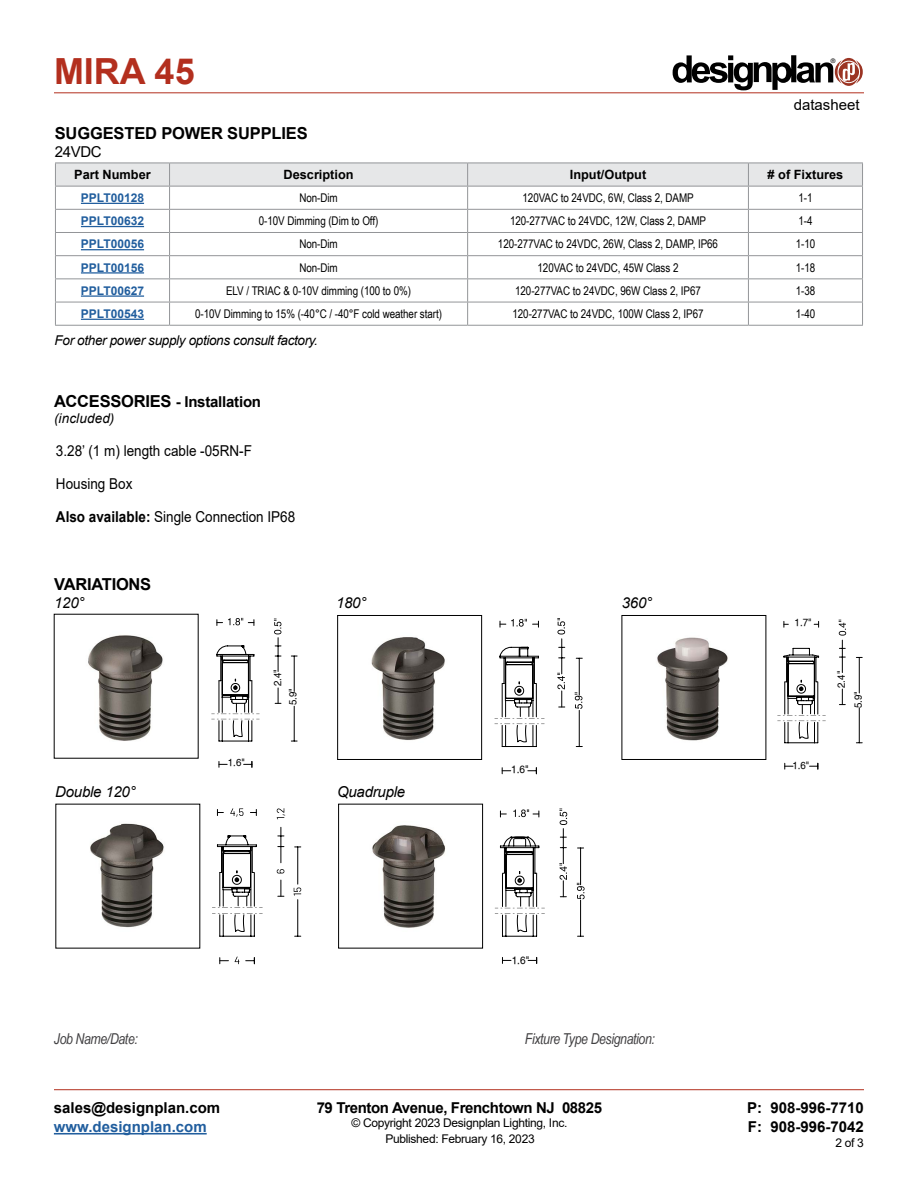
<style>
.page{position:relative;width:918px;height:1188px;background:#fff}
.page>*{position:absolute;margin:0;border:0;box-sizing:border-box;transform-origin:0 0}
.t1{font:700 36px "Arial";color:#b32f1e}
.t2{font:700 16.5px "Arial";letter-spacing:-.01em;color:#000}
.t3{font:700 15px/19.5px "Arial";letter-spacing:-.015em;color:#000}
.t4{font:15px "Arial";color:#000;scale:.9 1}
.t5{font:italic 15px "Arial Narrow";letter-spacing:-.025em;color:#414042}
.t6{font:italic 15px "Arial";letter-spacing:-.015em;color:#000}
.t7{font:700 15px "Arial";color:#215e9e}
.t8{font:15px "Arial";color:#000}
.t9{font:italic 13.5px "Arial";letter-spacing:-.025em;color:#000}
.t10{font:italic 13.5px "Arial";letter-spacing:.01em;color:#000}
.t11{font:700 12.75px "Arial";color:#000}
.t12{font:12px "Arial Narrow";letter-spacing:-.005em;color:#000}
.t13{font:12px "Arial";letter-spacing:-.025em;color:#000}
.t14{font:700 12px "Arial";color:#215e9e}
.t15{font:10.65px "Helvetica";color:#000;scale:.95 1}
.t16{font:10.5px "Helvetica";color:#000;scale:.95 1}
.t17{font:10.2px "Helvetica";color:#000;scale:.95 1}
.t18{font:6.3px "Helvetica";color:#000}
.s1{font-size:16.5px}
.s2{font-weight:700}
</style>
<div class="page">
<hr style="left:54px;top:93px;width:810px;height:1px;background:#b32f1e">
<hr style="left:54px;top:1089px;width:810px;height:1px;background:#b32f1e">
<hr style="left:54px;top:1133px;width:153px;height:2px;background:#215e9e">
<svg style="left:673px;top:55px;width:190px;height:35px"></svg>
<hr style="left:55px;top:325px;width:115px;height:1px;background:#939598">
<hr style="left:170px;top:325px;width:298px;height:1px;background:#939598">
<hr style="left:468px;top:325px;width:280px;height:1px;background:#939598">
<svg style="left:55px;top:163px;width:808px;height:162px"></svg>
<hr style="left:748px;top:325px;width:115px;height:1px;background:#939598">
<hr style="left:81px;top:203px;width:63px;height:1px;background:#215e9e">
<hr style="left:81px;top:226px;width:63px;height:1px;background:#215e9e">
<hr style="left:81px;top:249px;width:63px;height:1px;background:#215e9e">
<hr style="left:81px;top:272px;width:63px;height:2px;background:#215e9e">
<hr style="left:81px;top:295px;width:63px;height:2px;background:#215e9e">
<hr style="left:81px;top:319px;width:63px;height:1px;background:#215e9e">
<img style="left:88px;top:635px;width:75px;height:106px">
<img style="left:371px;top:637px;width:74px;height:103px">
<div style="left:337px;top:615px;width:145px;height:145px;border:1px solid #000"></div>
<img style="left:657px;top:637px;width:71px;height:104px">
<div style="left:622px;top:615px;width:144px;height:145px;border:1px solid #000"></div>
<img style="left:90px;top:823px;width:74px;height:105px">
<img style="left:372px;top:825px;width:73px;height:103px">
<div style="left:338px;top:804px;width:145px;height:144px;border:1px solid #000"></div>
<svg style="left:275px;top:688px;width:6px;height:16px"></svg>
<svg style="left:219px;top:761px;width:8px;height:6px"></svg>
<svg style="left:244px;top:761px;width:9px;height:6px"></svg>
<svg style="left:211px;top:645px;width:49px;height:97px"></svg>
<hr style="left:294px;top:706px;width:1px;height:35px;background:#000">
<hr style="left:294px;top:656px;width:1px;height:35px;background:#000">
<svg style="left:217px;top:618px;width:38px;height:8px"></svg>
<svg style="left:274px;top:619px;width:7px;height:52px"></svg>
<svg style="left:533px;top:621px;width:6px;height:6px"></svg>
<svg style="left:502px;top:768px;width:9px;height:6px"></svg>
<svg style="left:528px;top:768px;width:9px;height:6px"></svg>
<svg style="left:495px;top:647px;width:50px;height:100px"></svg>
<hr style="left:579px;top:710px;width:1px;height:37px;background:#000">
<hr style="left:579px;top:658px;width:1px;height:37px;background:#000">
<svg style="left:500px;top:619px;width:27px;height:8px"></svg>
<svg style="left:557px;top:618px;width:8px;height:90px"></svg>
<svg style="left:575px;top:692px;width:7px;height:17px"></svg>
<svg style="left:839px;top:689px;width:6px;height:16px"></svg>
<svg style="left:784px;top:621px;width:4px;height:6px"></svg>
<svg style="left:814px;top:621px;width:5px;height:6px"></svg>
<svg style="left:785px;top:763px;width:8px;height:6px"></svg>
<svg style="left:810px;top:763px;width:9px;height:6px"></svg>
<svg style="left:777px;top:648px;width:49px;height:95px"></svg>
<hr style="left:859px;top:708px;width:1px;height:35px;background:#000">
<hr style="left:859px;top:657px;width:1px;height:36px;background:#000">
<svg style="left:839px;top:620px;width:7px;height:53px"></svg>
<svg style="left:277px;top:869px;width:7px;height:4px"></svg>
<svg style="left:278px;top:880px;width:6px;height:17px"></svg>
<svg style="left:277px;top:808px;width:8px;height:11px"></svg>
<svg style="left:230px;top:808px;width:13px;height:9px"></svg>
<svg style="left:217px;top:809px;width:6px;height:7px"></svg>
<svg style="left:250px;top:809px;width:7px;height:7px"></svg>
<svg style="left:278px;top:827px;width:6px;height:36px"></svg>
<svg style="left:235px;top:957px;width:4px;height:7px"></svg>
<svg style="left:220px;top:958px;width:8px;height:6px"></svg>
<svg style="left:246px;top:958px;width:9px;height:6px"></svg>
<svg style="left:212px;top:835px;width:51px;height:102px"></svg>
<hr style="left:297px;top:900px;width:1px;height:36px;background:#000">
<hr style="left:297px;top:847px;width:1px;height:37px;background:#000">
<svg style="left:294px;top:888px;width:7px;height:8px"></svg>
<svg style="left:500px;top:811px;width:6px;height:6px"></svg>
<svg style="left:502px;top:957px;width:9px;height:6px"></svg>
<svg style="left:528px;top:957px;width:9px;height:6px"></svg>
<svg style="left:495px;top:836px;width:50px;height:101px"></svg>
<hr style="left:580px;top:900px;width:1px;height:36px;background:#000">
<hr style="left:580px;top:848px;width:1px;height:37px;background:#000">
<svg style="left:513px;top:809px;width:27px;height:8px"></svg>
<svg style="left:559px;top:809px;width:8px;height:88px"></svg>
<svg style="left:577px;top:883px;width:8px;height:16px"></svg>
<h1 class="t1" style="left:54px;top:46px;width:142px">MIRA 45</h1>
<p class="t18" style="left:831px;top:57px;width:6px">®</p>
<h2 class="t2" style="left:55px;top:121px;width:254px">SUGGESTED POWER SUPPLIES</h2>
<p class="t8" style="left:55px;top:141px;width:48px">24VDC</p>
<p class="t8" style="left:794px;top:95px;width:67px">datasheet</p>
<p class="t11" style="left:74px;top:166px;width:78px">Part Number</p>
<p class="t11" style="left:284px;top:166px;width:72px">Description</p>
<p class="t11" style="left:570px;top:166px;width:78px">Input/Output</p>
<p class="t11" style="left:768px;top:166px;width:77px"># of Fixtures</p>
<p class="t14" style="left:81px;top:189px;width:65px">PPLT00128</p>
<p class="t12" style="left:299px;top:189px;width:40px">Non-Dim</p>
<p class="t12" style="left:523px;top:189px;width:173px">120VAC to 24VDC, 6W, Class 2, DAMP</p>
<p class="t12" style="left:798px;top:189px;width:16px">1-1</p>
<p class="t14" style="left:81px;top:213px;width:65px">PPLT00632</p>
<p class="t12" style="left:259px;top:212px;width:121px">0-10V Dimming (Dim to Off)</p>
<p class="t12" style="left:510px;top:212px;width:198px">120-277VAC to 24VDC, 12W, Class 2, DAMP</p>
<p class="t12" style="left:798px;top:212px;width:16px">1-4</p>
<p class="t14" style="left:81px;top:236px;width:65px">PPLT00056</p>
<p class="t12" style="left:299px;top:235px;width:40px">Non-Dim</p>
<p class="t12" style="left:498px;top:235px;width:222px">120-277VAC to 24VDC, 26W, Class 2, DAMP, IP66</p>
<p class="t12" style="left:796px;top:235px;width:21px">1-10</p>
<p class="t14" style="left:81px;top:259px;width:65px">PPLT00156</p>
<p class="t12" style="left:299px;top:259px;width:40px">Non-Dim</p>
<p class="t12" style="left:538px;top:259px;width:142px">120VAC to 24VDC, 45W Class 2</p>
<p class="t12" style="left:796px;top:259px;width:21px">1-18</p>
<p class="t14" style="left:81px;top:282px;width:65px">PPLT00627</p>
<p class="t12" style="left:226px;top:282px;width:186px">ELV / TRIAC &amp; 0-10V dimming (100 to 0%)</p>
<p class="t12" style="left:515px;top:282px;width:187px">120-277VAC to 24VDC, 96W Class 2, IP67</p>
<p class="t12" style="left:796px;top:282px;width:21px">1-38</p>
<p class="t14" style="left:81px;top:305px;width:65px">PPLT00543</p>
<p class="t12" style="left:195px;top:305px;width:248px">0-10V Dimming to 15% (-40°C / -40°F cold weather start)</p>
<p class="t12" style="left:512px;top:305px;width:193px">120-277VAC to 24VDC, 100W Class 2, IP67</p>
<p class="t12" style="left:796px;top:305px;width:21px">1-40</p>
<p class="t9" style="left:55px;top:331px;width:265px">For other power supply options consult factory.</p>
<p class="t3" style="left:54px;top:392px;width:209px"><span class="s1">ACCESSORIES</span> - Installation</p>
<p class="t10" style="left:54px;top:410px;width:62px">(included)</p>
<p class="t4" style="left:56px;top:441px;width:219px">3.28’ (1 m) length cable -05RN-F</p>
<p class="t4" style="left:56px;top:474px;width:87px">Housing Box</p>
<p class="t4" style="left:56px;top:507px;width:267px"><span class="s2">Also available:</span> Single Connection IP68</p>
<h2 class="t2" style="left:54px;top:573px;width:99px">VARIATIONS</h2>
<p class="t6" style="left:54px;top:593px;width:32px">120°</p>
<p class="t6" style="left:336px;top:593px;width:32px">180°</p>
<p class="t6" style="left:622px;top:593px;width:32px">360°</p>
<p class="t17" style="left:228px;top:757px;width:19px">1.6"</p>
<p class="t17" style="left:272px;top:686px;width:19px;rotate:-90deg">2.4"</p>
<p class="t17" style="left:287px;top:705px;width:19px;rotate:-90deg">5.9"</p>
<p class="t6" style="left:55px;top:782px;width:82px">Double 120°</p>
<p class="t6" style="left:337px;top:782px;width:70px">Quadruple</p>
<p class="t15" style="left:511px;top:763px;width:20px">1.6"</p>
<p class="t16" style="left:512px;top:954px;width:20px">1.6"</p>
<p class="t5" style="left:54px;top:1028px;width:85px">Job Name/Date:</p>
<p class="t5" style="left:525px;top:1029px;width:132px">Fixture Type Designation:</p>
<p class="t17" style="left:795px;top:617px;width:19px">1.7"</p>
<p class="t17" style="left:792px;top:759px;width:19px">1.6"</p>
<p class="t17" style="left:835px;top:688px;width:19px;rotate:-90deg">2.4"</p>
<p class="t17" style="left:852px;top:708px;width:19px;rotate:-90deg">5.9"</p>
<p class="t3" style="left:54px;top:1098px;width:168px">sales@designplan.com</p>
<p class="t7" style="left:54px;top:1116px;width:154px">www.designplan.com</p>
<p class="t3" style="left:317px;top:1098px;width:287px">79 Trenton Avenue, Frenchtown NJ 08825</p>
<p class="t13" style="left:351px;top:1115px;width:217px">© Copyright 2023 Designplan Lighting, Inc.</p>
<p class="t3" style="left:747px;top:1098px;width:118px">P: 908-996-7710<br>F: 908-996-7042</p>
<p class="t13" style="left:385px;top:1130px;width:151px">Published: February 16, 2023</p>
<p class="t13" style="left:835px;top:1135px;width:30px">2 of 3</p>
</div>
